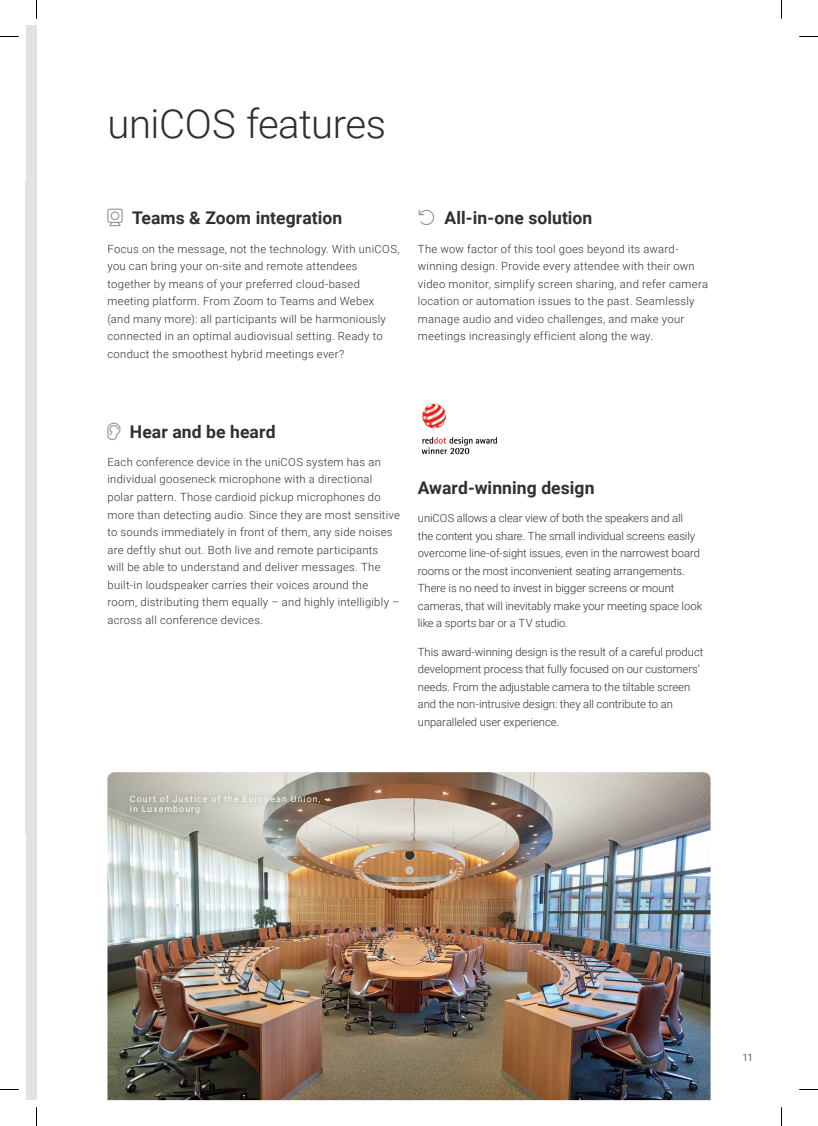
<style>
.page{position:relative;width:818px;height:1126px;background:#fff}
.page>*{position:absolute;margin:0;border:0;box-sizing:border-box;transform-origin:0 0}
.t1{font:300 40px "Roboto";letter-spacing:-.01em;color:#312f30}
.t2{font:700 17.5px "Roboto";letter-spacing:.005em;color:#312f30}
.t3{font:300 11.25px/17.5px "Roboto";letter-spacing:.02em;color:#312f30}
.t4{font:300 11.25px/17.5px "Roboto";letter-spacing:-.005em;color:#312f30}
.t5{font:10px "Roboto";color:#636366}
.t6{font:8.75px/10.5px "Roboto";letter-spacing:.12em;color:#fff}
</style>
<div class="page">
<div style="left:26px;top:26px;width:10px;height:1073px;background:#e1e2e4"></div>
<img style="left:107px;top:772px;width:603px;height:327px">
<img style="left:421px;top:403px;width:76px;height:52px">
<img style="left:123px;top:788px;width:203px;height:32px">
<svg style="left:0;top:36px;width:19px;height:1px"></svg>
<svg style="left:799px;top:36px;width:18px;height:1px"></svg>
<svg style="left:0;top:1089px;width:19px;height:1px"></svg>
<svg style="left:799px;top:1089px;width:18px;height:1px"></svg>
<svg style="left:36px;top:0;width:1px;height:19px"></svg>
<svg style="left:36px;top:1107px;width:1px;height:18px"></svg>
<h1 class="t1" style="left:107px;top:96px;width:280px">uniCOS features</h1>
<h2 class="t2" style="left:132px;top:206px;width:211px">Teams &amp; Zoom integration</h2>
<p class="t3" style="left:107px;top:239px;width:293px">Focus on the message, not the technology. With uniCOS, you can bring your on-site and remote attendees together by means of your preferred cloud-based meeting platform. From Zoom to Teams and Webex<br>(and many more): all participants will be harmoniously connected in an optimal audiovisual setting. Ready to conduct the smoothest hybrid meetings ever?</p>
<h2 class="t2" style="left:444px;top:206px;width:149px">All-in-one solution</h2>
<p class="t3" style="left:417px;top:239px;width:291px">The wow factor of this tool goes beyond its award&shy;winning design. Provide every attendee with their own video monitor, simplify screen sharing, and refer camera location or automation issues to the past. Seamlessly manage audio and video challenges, and make your meetings increasingly efficient along the way.</p>
<h2 class="t2" style="left:130px;top:419px;width:147px">Hear and be heard</h2>
<p class="t3" style="left:107px;top:453px;width:294px">Each conference device in the uniCOS system has an individual gooseneck microphone with a directional polar pattern. Those cardioid pickup microphones do more than detecting audio. Since they are most sensitive to sounds immediately in front of them, any side noises are deftly shut out. Both live and remote participants<br>will be able to understand and deliver messages. The built-in loudspeaker carries their voices around the room, distributing them equally – and highly intelligibly – across all conference devices.</p>
<h2 class="t2" style="left:417px;top:475px;width:178px">Award-winning design</h2>
<p class="t4" style="left:417px;top:509px;width:285px">uniCOS allows a clear view of both the speakers and all<br>the content you share. The small individual screens easily overcome line-of-sight issues, even in the narrowest board rooms or the most inconvenient seating arrangements.<br>There is no need to invest in bigger screens or mount cameras, that will inevitably make your meeting space look like a sports bar or a TV studio.</p>
<p class="t4" style="left:417px;top:642px;width:287px">This award-winning design is the result of a careful product development process that fully focused on our customers’ needs. From the adjustable camera to the tiltable screen and the non-intrusive design: they all contribute to an unparalleled user experience.</p>
<p class="t6" style="left:130px;top:793px;width:192px">Court of Justice of the European Union, in Luxembourg</p>
<p class="t5" style="left:742px;top:1050px;width:12px">11</p>
</div>
